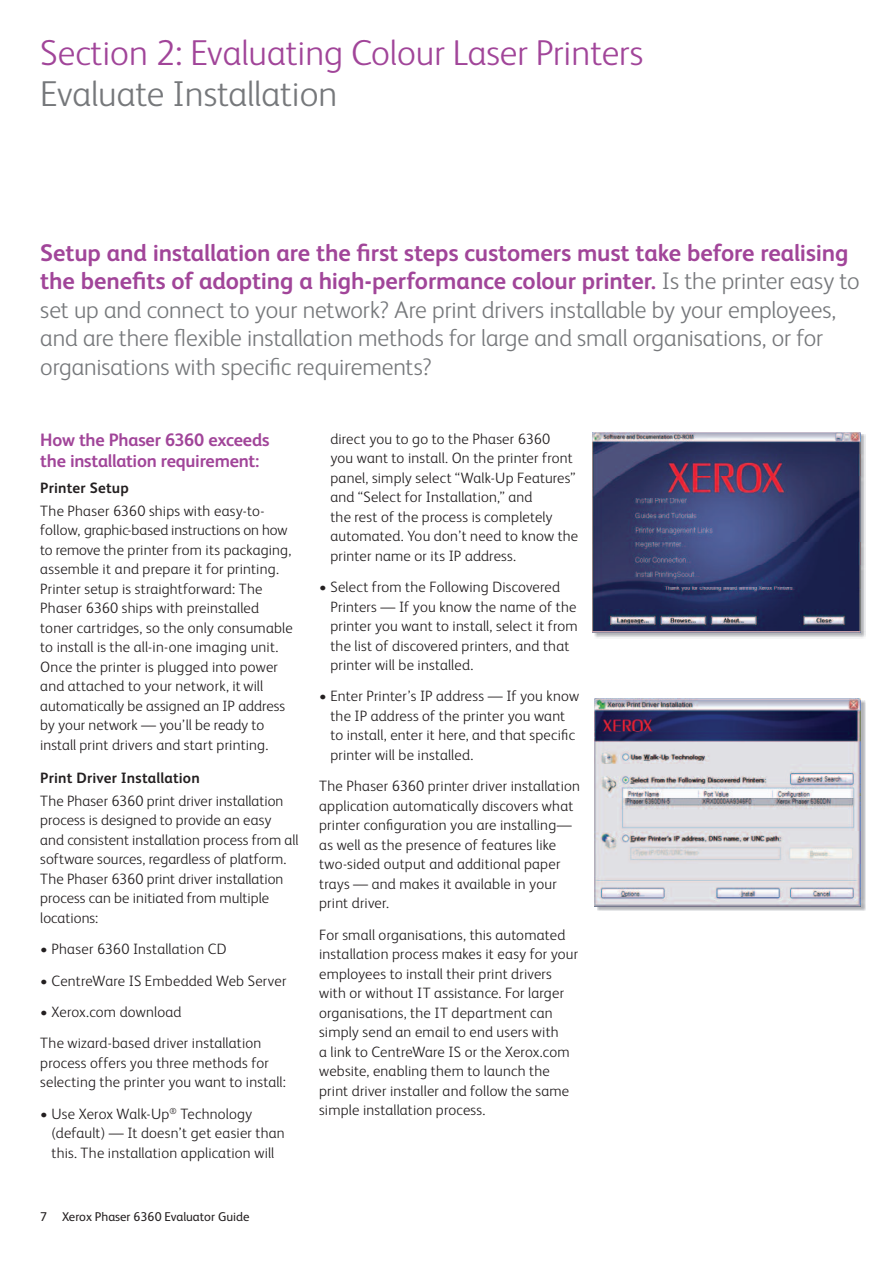
<style>
.page{position:relative;width:893px;height:1263px;background:#fff}
.page>*{position:absolute;margin:0;border:0;box-sizing:border-box;transform-origin:0 0}
.t1{font:300 36px "Xerox Sans";color:#a14599}
.t2{font:300 36px "Xerox Sans";color:#76787b}
.t3{font:300 24px/28.5px "Xerox Sans";letter-spacing:-.005em;color:#76787b}
.t4{font:700 18px/21px "Xerox Sans";color:#a14599}
.t5{font:300 15px/19.5px "Xerox Sans";letter-spacing:.01em;color:#231f20}
.t6{font:700 15px "Xerox Sans";color:#231f20}
.t7{font:12.75px "Xerox Sans";color:#231f20}
.s1{font-weight:700;color:#a14599}
</style>
<div class="page">
<img style="left:595px;top:434px;width:270px;height:204px">
<img style="left:592px;top:432px;width:268px;height:201px">
<img style="left:597px;top:701px;width:268px;height:210px">
<img style="left:595px;top:699px;width:265px;height:208px">
<h1 class="t1" style="left:40px;top:41px;width:604px">Section 2: Evaluating Colour Laser Printers</h1>
<h1 class="t2" style="left:40px;top:81px;width:298px">Evaluate Installation</h1>
<p class="t3" style="left:40px;top:241px;width:820px"><span class="s1">Setup and installation are the first steps customers must take before realising the benefits of adopting a high-performance colour printer.</span> Is the printer easy to set up and connect to your network? Are print drivers installable by your employees, and are there flexible installation methods for large and small organisations, or for organisations with specific requirements?</p>
<p class="t4" style="left:40px;top:431px;width:231px">How the Phaser 6360 exceeds the installation requirement:</p>
<p class="t6" style="left:40px;top:483px;width:90px">Printer Setup</p>
<p class="t5" style="left:40px;top:502px;width:254px">The Phaser 6360 ships with easy-to&shy;follow, graphic-based instructions on how to remove the printer from its packaging, assemble it and prepare it for printing.<br>Printer setup is straightforward: The Phaser 6360 ships with preinstalled toner cartridges, so the only consumable to install is the all-in-one imaging unit.<br>Once the printer is plugged into power and attached to your network, it will automatically be assigned an IP address by your network — you’ll be ready to install print drivers and start printing.</p>
<p class="t6" style="left:40px;top:773px;width:161px">Print Driver Installation</p>
<p class="t5" style="left:40px;top:793px;width:260px">The Phaser 6360 print driver installation process is designed to provide an easy and consistent installation process from all software sources, regardless of platform.<br>The Phaser 6360 print driver installation process can be initiated from multiple locations:</p>
<p class="t5" style="left:40px;top:941px;width:188px">• Phaser 6360 Installation CD</p>
<p class="t5" style="left:40px;top:972px;width:248px">• CentreWare IS Embedded Web Server</p>
<p class="t5" style="left:40px;top:998px;width:222px;line-height:31.3px">• Xerox.com download<br>The wizard-based driver installation</p>
<p class="t5" style="left:40px;top:1055px;width:247px">process offers you three methods for selecting the printer you want to install:</p>
<p class="t5" style="left:52px;top:1106px;width:235px;text-indent:-11px">• Use Xerox Walk-Up<sup>®</sup> Technology (default) — It doesn’t get easier than this. The installation application will</p>
<p class="t7" style="left:40px;top:1212px;width:211px">7 Xerox Phaser 6360 Evaluator Guide</p>
<p class="t5" style="left:330px;top:430px;width:249px">direct you to go to the Phaser 6360<br>you want to install. On the printer front panel, simply select “Walk-Up Features” and “Select for Installation,” and<br>the rest of the process is completely automated. You don’t need to know the printer name or its IP address.</p>
<p class="t5" style="left:330px;top:579px;width:249px;text-indent:-11px">• Select from the Following Discovered Printers — If you know the name of the printer you want to install, select it from the list of discovered printers, and that printer will be installed.</p>
<p class="t5" style="left:330px;top:688px;width:250px;text-indent:-11px">• Enter Printer’s IP address — If you know the IP address of the printer you want to install, enter it here, and that specific printer will be installed.</p>
<p class="t5" style="left:319px;top:778px;width:262px">The Phaser 6360 printer driver installation application automatically discovers what printer configuration you are installing— as well as the presence of features like two-sided output and additional paper trays — and makes it available in your print driver.</p>
<p class="t5" style="left:319px;top:926px;width:260px">For small organisations, this automated installation process makes it easy for your employees to install their print drivers with or without IT assistance. For larger organisations, the IT department can simply send an email to end users with<br>a link to CentreWare IS or the Xerox.com website, enabling them to launch the print driver installer and follow the same simple installation process.</p>
</div>
